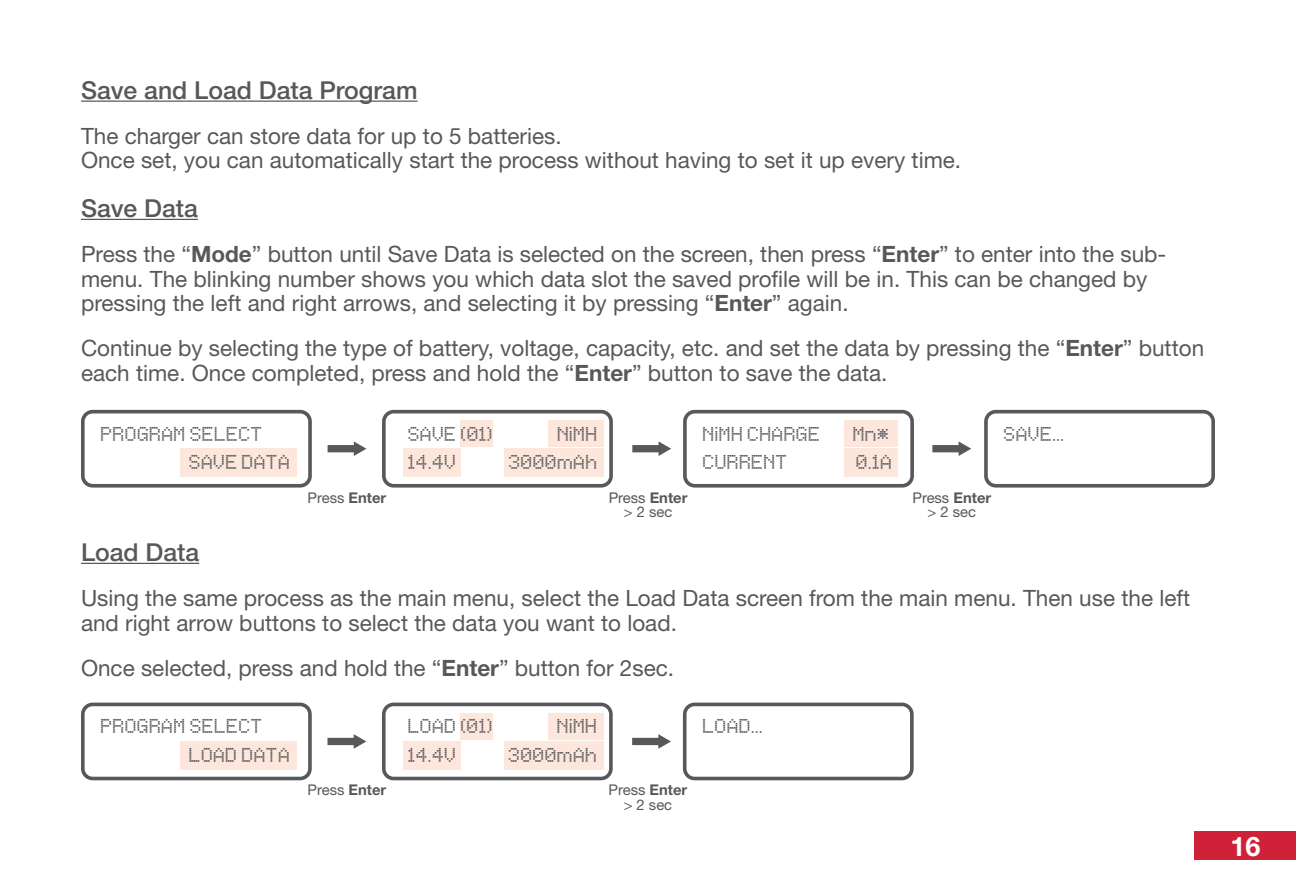
<style>
.page{position:relative;width:1296px;height:891px;background:#fff}
.page>*{position:absolute;margin:0;border:0;box-sizing:border-box;transform-origin:0 0}
.t1{font:32.62px/29px "LCD Dot TR";color:#57585a}
.t2{font:700 27px "Helvetica Neue LT Std";color:#fff}
.t3{font:500 24.75px "Helvetica Neue LT Std";color:#57585a}
.t4{font:22.5px/24.8px "Helvetica Neue LT Std";color:#57585a}
.t5{font:14.85px/14.4px "Helvetica Neue LT Std";color:#57585a;text-align:center}
.s1{font-weight:700}
</style>
<div class="page">
<div style="left:1195px;top:831px;width:101px;height:29px;background:#cf2238"></div>
<hr style="left:81px;top:101px;width:337px;height:1px;background:#57585a">
<hr style="left:81px;top:219px;width:117px;height:1px;background:#57585a">
<hr style="left:81px;top:563px;width:118px;height:1px;background:#57585a">
<svg style="left:382px;top:410px;width:231px;height:78px"></svg>
<svg style="left:81px;top:410px;width:231px;height:78px"></svg>
<svg style="left:328px;top:441px;width:38px;height:15px"></svg>
<svg style="left:632px;top:441px;width:39px;height:15px"></svg>
<svg style="left:932px;top:441px;width:39px;height:15px"></svg>
<svg style="left:984px;top:410px;width:231px;height:78px"></svg>
<svg style="left:683px;top:410px;width:231px;height:78px"></svg>
<div style="left:403px;top:449px;width:58px;height:28px;background:#fde7dc"></div>
<div style="left:505px;top:449px;width:99px;height:28px;background:#fde7dc"></div>
<div style="left:548px;top:421px;width:56px;height:26px;background:#fde7dc"></div>
<div style="left:461px;top:421px;width:32px;height:26px;background:#fde7dc"></div>
<svg style="left:382px;top:703px;width:231px;height:77px"></svg>
<svg style="left:81px;top:703px;width:231px;height:77px"></svg>
<svg style="left:328px;top:734px;width:38px;height:15px"></svg>
<svg style="left:632px;top:734px;width:39px;height:15px"></svg>
<svg style="left:683px;top:703px;width:231px;height:77px"></svg>
<div style="left:403px;top:741px;width:58px;height:29px;background:#fde7dc"></div>
<div style="left:505px;top:741px;width:99px;height:29px;background:#fde7dc"></div>
<div style="left:548px;top:713px;width:56px;height:27px;background:#fde7dc"></div>
<div style="left:461px;top:713px;width:32px;height:27px;background:#fde7dc"></div>
<p class="t3" style="left:81px;top:75px;width:338px">Save and Load Data Program</p>
<p class="t4" style="left:81px;top:123px;width:482px">The charger can store data for up to 5 batteries.</p>
<p class="t4" style="left:81px;top:148px;width:882px">Once set, you can automatically start the process without having to set it up every time.</p>
<p class="t3" style="left:81px;top:193px;width:118px">Save Data</p>
<p class="t4" style="left:81px;top:241px;width:1087px">Press the “<span class="s1">Mode</span>” button until Save Data is selected on the screen, then press “<span class="s1">Enter</span>” to enter into the sub&shy;menu. The blinking number shows you which data slot the saved profile will be in. This can be changed by pressing the left and right arrows, and selecting it by pressing “<span class="s1">Enter</span>” again.</p>
<p class="t4" style="left:81px;top:336px;width:1125px">Continue by selecting the type of battery, voltage, capacity, etc. and set the data by pressing the “<span class="s1">Enter</span>” button each time. Once completed, press and hold the “<span class="s1">Enter</span>” button to save the data.</p>
<h1 class="t1" style="left:190px;top:417px;width:103px;text-indent:-88px">PROGRAM SELECT<br>SAVE DATA</h1>
<p class="t5" style="left:308px;top:490px;width:80px">Press <span class="s1">Enter</span></p>
<h1 class="t1" style="left:408px;top:417px;width:87px">SAVE (01)<br>14.4V</h1>
<h1 class="t1" style="left:558px;top:417px;width:42px">NiMH</h1>
<h1 class="t1" style="left:509px;top:446px;width:91px">3000mAh</h1>
<p class="t5" style="left:609px;top:490px;width:80px">Press <span class="s1">Enter </span>&gt; 2 sec</p>
<h1 class="t1" style="left:703px;top:417px;width:188px">NiMH CHARGE Mn*</h1>
<h1 class="t1" style="left:1004px;top:417px;width:62px">SAVE...</h1>
<h1 class="t1" style="left:703px;top:446px;width:87px">CURRENT</h1>
<h1 class="t1" style="left:857px;top:446px;width:38px">0.1A</h1>
<p class="t5" style="left:912px;top:490px;width:80px">Press <span class="s1">Enter </span>&gt; 2 sec</p>
<p class="t3" style="left:81px;top:537px;width:120px">Load Data</p>
<p class="t4" style="left:81px;top:585px;width:1111px">Using the same process as the main menu, select the Load Data screen from the main menu. Then use the left and right arrow buttons to select the data you want to load.</p>
<p class="t4" style="left:81px;top:655px;width:595px">Once selected, press and hold the “<span class="s1">Enter</span>” button for 2sec.</p>
<h1 class="t1" style="left:190px;top:710px;width:103px;text-indent:-88px">PROGRAM SELECT<br>LOAD DATA</h1>
<p class="t5" style="left:308px;top:783px;width:80px">Press <span class="s1">Enter</span></p>
<h1 class="t1" style="left:408px;top:710px;width:87px">LOAD (01)</h1>
<h1 class="t1" style="left:703px;top:710px;width:62px">LOAD...</h1>
<h1 class="t1" style="left:408px;top:738px;width:50px">14.4V</h1>
<h1 class="t1" style="left:509px;top:738px;width:91px">3000mAh</h1>
<h1 class="t1" style="left:558px;top:710px;width:42px">NiMH</h1>
<p class="t5" style="left:609px;top:783px;width:80px">Press <span class="s1">Enter </span>&gt; 2 sec</p>
<p class="t2" style="left:1230px;top:830px;width:32px">16</p>
</div>
